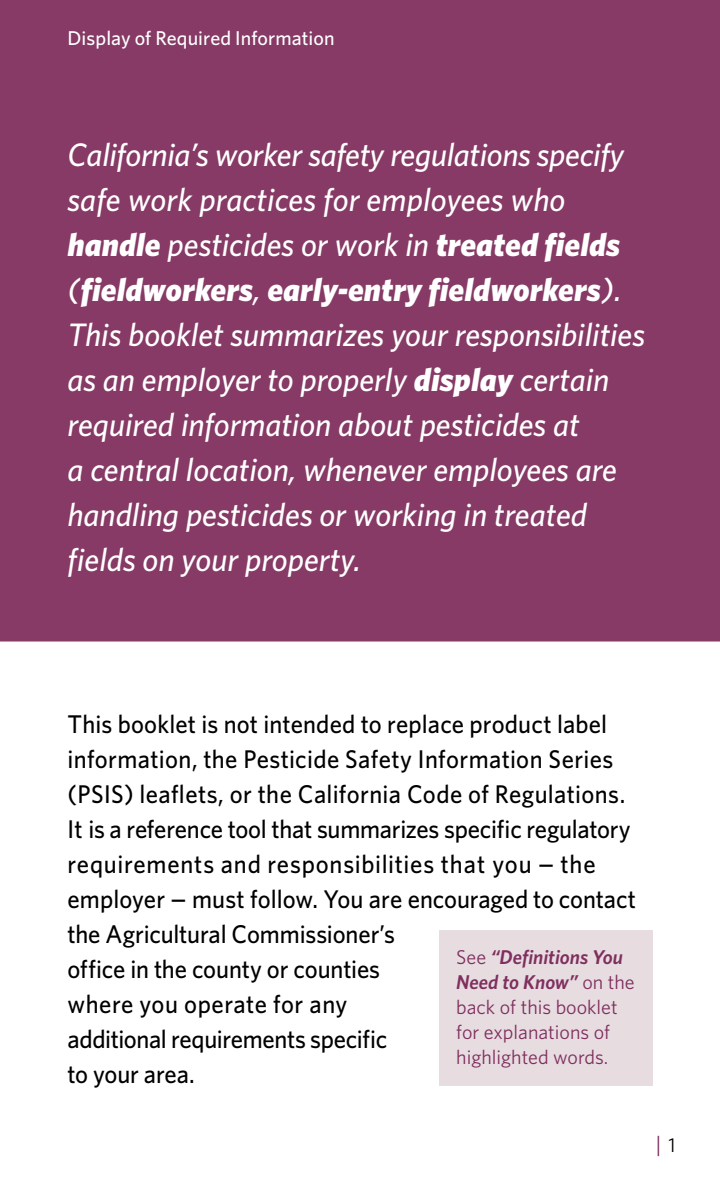
<style>
.page{position:relative;width:720px;height:1193px;background:#fff}
.page>*{position:absolute;margin:0;border:0;box-sizing:border-box;transform-origin:0 0}
.Intro_Text{font:italic 500 32.5px/45px "Whitney";color:#fff}
.Body_Text_1st_Para{font:500 25.5px/35px "Whitney";letter-spacing:.005em;color:#000;scale:.96 1}
.t1{font:22.5px "Whitney";color:#7f2f5e}
.IFC_Title{font:20px/25px "Whitney";color:#7f2f5e}
.Top_Folio_White{font:500 20px "Whitney";letter-spacing:.005em;color:#fff}
.s1{font-weight:900}
.s2{font-weight:600;font-style:italic}
.s3{font-size:20px;color:#000}
</style>
<div class="page">
<div style="left:0;top:0;width:720px;height:642px;background:#863a65"></div>
<div style="left:439px;top:930px;width:213px;height:156px;background:#e7dce0"></div>
<p class="Top_Folio_White" style="left:68px;top:26px;width:269px">Display of Required Information</p>
<p class="Intro_Text" style="left:68px;top:131px;width:579px">California’s worker safety regulations specify safe work practices for employees who <span class="s1">handle</span> pesticides or work in <span class="s1">treated fields </span>(<span class="s1">fieldworkers</span>, <span class="s1">early-entry fieldworkers</span>).<br>This booklet summarizes your responsibilities as an employer to properly <span class="s1">display</span> certain required information about pesticides at<br>a central location, whenever employees are handling pesticides or working in treated fields on your property.</p>
<p class="Body_Text_1st_Para" style="left:67px;top:705px;width:594px">This booklet is not intended to replace product label information, the Pesticide Safety Information Series (PSIS) leaflets, or the California Code of Regulations.<br>It is a reference tool that summarizes specific regulatory requirements and responsibilities that you – the employer – must follow. You are encouraged to contact the Agricultural Commissioner’s<br>office in the county or counties<br>where you operate for any<br>additional requirements specific<br>to your area.</p>
<p class="IFC_Title" style="left:456px;top:943px;width:180px">See <span class="s2">“Definitions You<br>Need to Know”</span> on the back of this booklet for explanations of highlighted words.</p>
<p class="t1" style="left:656px;top:1130px;width:21px">| <span class="s3">1</span></p>
</div>
